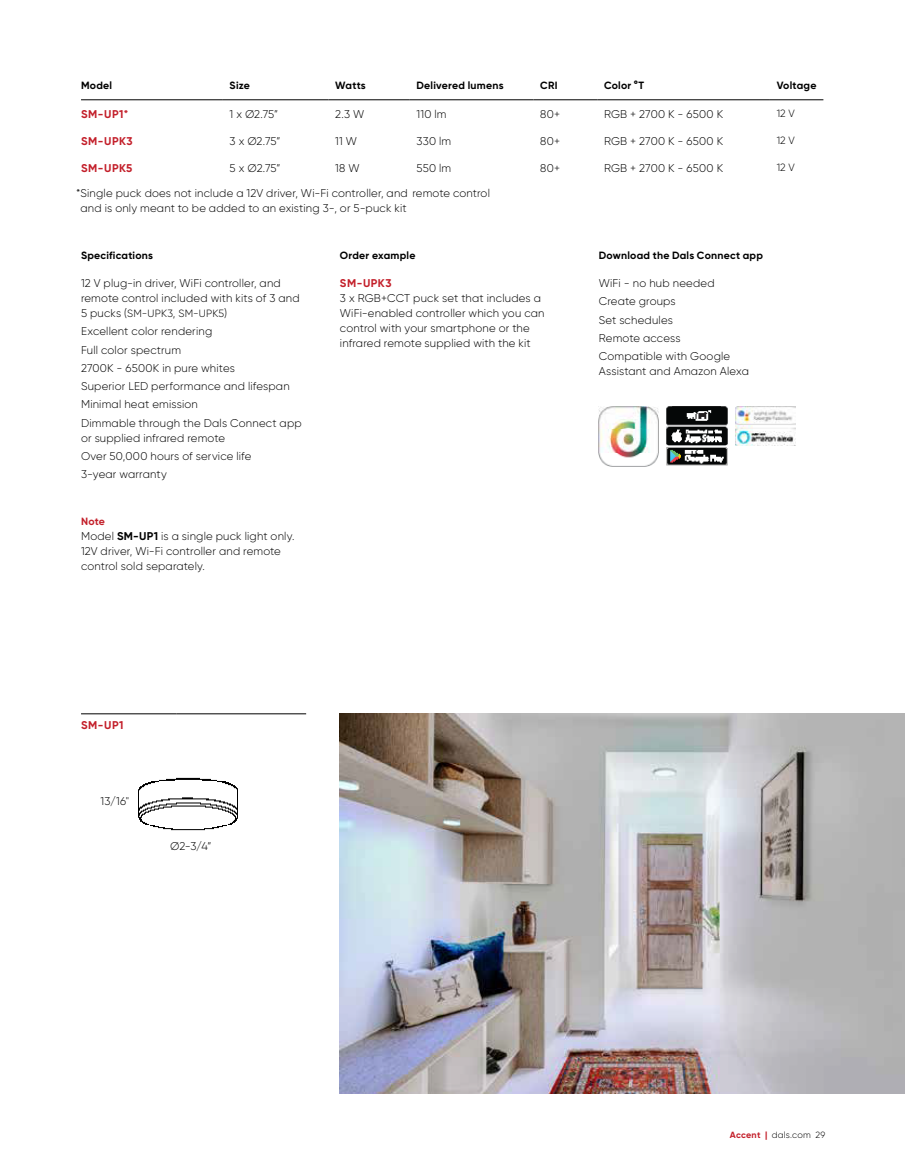
<style>
.page{position:relative;width:905px;height:1175px;background:#fff}
.page>*{position:absolute;margin:0;border:0;box-sizing:border-box;transform-origin:0 0}
.t1{font:300 11.25px/18.3px "Gilroy";letter-spacing:.015em;color:#000}
.t2{font:700 11.25px "Gilroy";letter-spacing:.05em;color:#c31f2a}
.t3{font:700 10.5px "Gilroy";letter-spacing:.02em;color:#000}
.t4{font:300 10.5px "Gilroy";letter-spacing:.01em;color:#000}
.t5{font:700 10.5px "Gilroy";color:#c31f2a}
.t6{font:300 9px "Gilroy";letter-spacing:.025em;color:#000}
.s1{font-size:11.25px}
.s2{font-weight:700}
.s3{font-weight:700;color:#c31f2a}
</style>
<div class="page">
<img style="left:666px;top:407px;width:62px;height:59px">
<img style="left:736px;top:406px;width:59px;height:19px">
<img style="left:736px;top:425px;width:59px;height:20px">
<img style="left:599px;top:407px;width:59px;height:59px">
<hr style="left:81px;top:99px;width:142px;height:1px;background:#000">
<hr style="left:223px;top:99px;width:105px;height:1px;background:#000">
<hr style="left:328px;top:99px;width:82px;height:1px;background:#000">
<hr style="left:410px;top:99px;width:123px;height:1px;background:#000">
<hr style="left:533px;top:99px;width:64px;height:1px;background:#000">
<hr style="left:597px;top:99px;width:173px;height:1px;background:#000">
<hr style="left:770px;top:99px;width:53px;height:1px;background:#000">
<hr style="left:81px;top:713px;width:96px;height:1px;background:#000">
<hr style="left:177px;top:713px;width:129px;height:1px;background:#000">
<img style="left:138px;top:777px;width:100px;height:54px">
<img style="left:340px;top:713px;width:564px;height:380px">
<p class="t3" style="left:81px;top:79px;width:33px">Model</p>
<p class="t3" style="left:230px;top:79px;width:22px">Size</p>
<p class="t3" style="left:335px;top:79px;width:32px">Watts</p>
<p class="t3" style="left:416px;top:79px;width:88px">Delivered lumens</p>
<p class="t3" style="left:540px;top:79px;width:19px">CRI</p>
<p class="t3" style="left:604px;top:79px;width:42px">Color °T</p>
<p class="t3" style="left:776px;top:79px;width:41px">Voltage</p>
<p class="t2" style="left:81px;top:107px;width:49px">SM-UP1*</p>
<p class="t1" style="left:230px;top:104px;width:50px">1 x Ø2.75”</p>
<p class="t1" style="left:335px;top:104px;width:31px">2.3 W</p>
<p class="t1" style="left:416px;top:104px;width:32px">110 lm</p>
<p class="t1" style="left:540px;top:104px;width:21px">80+</p>
<p class="t1" style="left:604px;top:104px;width:120px">RGB + 2700 K - 6500 K</p>
<p class="t4" style="left:776px;top:107px;width:20px">12 V</p>
<p class="t2" style="left:81px;top:134px;width:53px">SM-UPK3</p>
<p class="t1" style="left:230px;top:131px;width:52px">3 x Ø2.75”</p>
<p class="t1" style="left:335px;top:131px;width:23px">11 W</p>
<p class="t1" style="left:416px;top:131px;width:36px">330 lm</p>
<p class="t1" style="left:540px;top:131px;width:21px">80+</p>
<p class="t1" style="left:604px;top:131px;width:120px">RGB + 2700 K - 6500 K</p>
<p class="t4" style="left:776px;top:134px;width:20px">12 V</p>
<p class="t2" style="left:81px;top:161px;width:53px">SM-UPK5</p>
<p class="t1" style="left:230px;top:158px;width:52px">5 x Ø2.75”</p>
<p class="t1" style="left:335px;top:158px;width:26px">18 W</p>
<p class="t1" style="left:416px;top:158px;width:36px">550 lm</p>
<p class="t1" style="left:540px;top:158px;width:21px">80+</p>
<p class="t1" style="left:604px;top:158px;width:120px">RGB + 2700 K - 6500 K</p>
<p class="t4" style="left:776px;top:161px;width:20px">12 V</p>
<p class="t1" style="left:80px;top:185px;width:411px;line-height:15px;text-indent:-4px">*Single puck does not include a 12V driver, Wi-Fi controller, and remote control and is only meant to be added to an existing 3-, or 5-puck kit</p>
<p class="t3" style="left:81px;top:248px;width:73px">Specifications</p>
<p class="t1" style="left:81px;top:275px;width:220px;line-height:15px">12 V plug-in driver, WiFi controller, and remote control included with kits of 3 and</p>
<p class="t4" style="left:81px;top:307px;width:147px"><span class="s1">5 pucks (</span>SM-UPK3<span class="s1">,</span> SM-UPK5<span class="s1">)</span></p>
<p class="t1" style="left:81px;top:322px;width:222px">Excellent color rendering<br>Full color spectrum<br>2700K - 6500K in pure whites<br>Superior LED performance and lifespan<br>Minimal heat emission<br>Dimmable through the Dals Connect app</p>
<p class="t1" style="left:81px;top:428px;width:172px">or supplied infrared remote<br>Over 50,000 hours of service life<br>3-year warranty</p>
<p class="t5" style="left:81px;top:514px;width:26px">Note</p>
<p class="t1" style="left:81px;top:528px;width:215px;line-height:15px">Model <span class="s2">SM-UP1</span> is a single puck light only.<br>12V driver, Wi-Fi controller and remote control sold separately.</p>
<p class="t3" style="left:340px;top:248px;width:77px">Order example</p>
<p class="t2" style="left:340px;top:276px;width:53px">SM-UPK3</p>
<p class="t1" style="left:340px;top:290px;width:206px;line-height:15px">3 x RGB+CCT puck set that includes a WiFi-enabled controller which you can control with your smartphone or the infrared remote supplied with the kit</p>
<p class="t3" style="left:598px;top:248px;width:166px">Download the Dals Connect app</p>
<p class="t1" style="left:598px;top:274px;width:133px">WiFi - no hub needed<br>Create groups<br>Set schedules<br>Remote access<br>Compatible with Google</p>
<p class="t1" style="left:598px;top:362px;width:152px">Assistant and Amazon Alexa</p>
<p class="t2" style="left:81px;top:718px;width:44px">SM-UP1</p>
<p class="t1" style="left:101px;top:791px;width:30px">13/16"</p>
<p class="t1" style="left:170px;top:836px;width:43px">Ø2-3/4”</p>
<p class="t6" style="left:730px;top:1129px;width:97px"><span class="s3">Accent |</span> dals.com 29</p>
</div>
